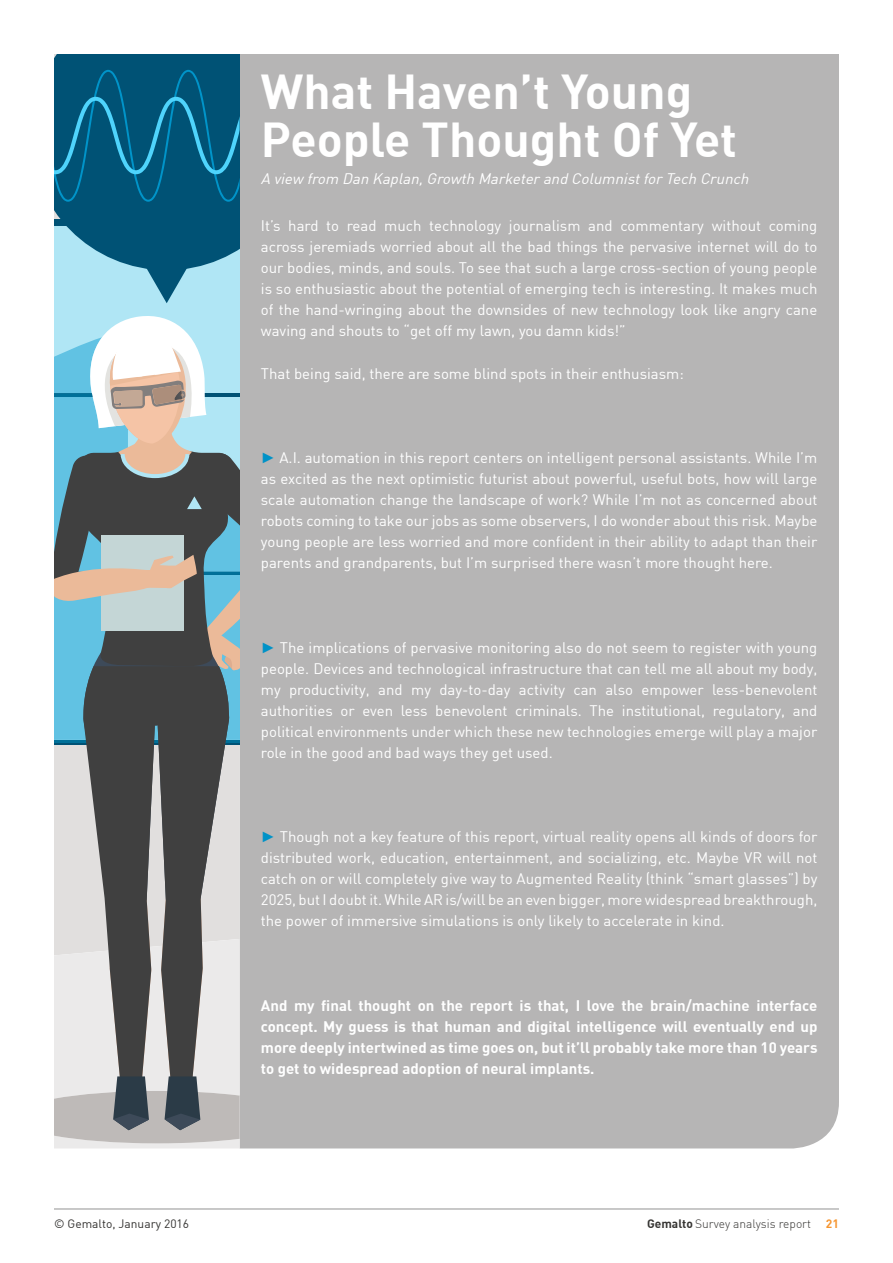
<style>
.page{position:relative;width:893px;height:1263px;background:#fff}
.page>*{position:absolute;margin:0;border:0;box-sizing:border-box;transform-origin:0 0}
.t1{font:700 48px/48px "DIN";color:#fff}
.t2{font:15px/21px "DIN";color:#fff;text-align:justify}
.t3{font:700 15px/21px "DIN";color:#fff;text-align:justify}
.t4{font:italic 15px "DIN";color:#fff}
.t5{font:300 12px "DIN";color:#353432}
.t6{font:12px "DIN";color:#353432}
.s1{font-family:"Arial";color:#0092c7}
.s2{font-weight:700}
.s3{font-weight:700;color:#f69631}
</style>
<div class="page">
<hr style="left:54px;top:1208px;width:785px;height:1px;background:#929292">
<div style="left:240px;top:54px;width:599px;height:1094px;background:#b6b5b5"></div>
<svg style="left:54px;top:54px;width:186px;height:249px;background:#207191"></svg>
<svg style="left:54px;top:313px;width:186px;height:835px;background:#8e999c"></svg>
<h1 class="t1" style="left:261px;top:66px;width:478px">What Haven’t Young<br>People Thought Of Yet</h1>
<p class="t4" style="left:261px;top:169px;width:493px">A view from Dan Kaplan,Growth Marketerand ColumnistforTech Crunch</p>
<p class="t2" style="left:261px;top:215px;width:558px">It’s hard to read much technology journalism and commentary without coming across jeremiads worried about all the bad things the pervasive internet will do to our bodies, minds, and souls. To see that such a large cross-section of young people is so enthusiastic about the potential of emerging tech is interesting. It makes much of the hand-wringing about the downsides of new technology look like angry cane waving and shouts to “get off my lawn, you damn kids!”</p>
<p class="t2" style="left:261px;top:363px;width:425px">That being said, there are some blind spots in their enthusiasm:</p>
<p class="t2" style="left:261px;top:447px;width:558px"><span class="s1">►</span> A.I. automation in this report centers on intelligent personal assistants. While I’m as excited as the next optimistic futurist about powerful, useful bots, how will large scale automation change the landscape of work? While I’m not as concerned about robots coming to take our jobs as some observers, I do wonder about this risk. Maybe young people are less worried and more confident in their ability to adapt than their parents and grandparents, but I’m surprised there wasn’t more thought here.</p>
<p class="t2" style="left:261px;top:637px;width:558px"><span class="s1">►</span> The implications of pervasive monitoring also do not seem to register with young people. Devices and technological infrastructure that can tell me all about my body, my productivity, and my day-to-day activity can also empower less-benevolent authorities or even less benevolent criminals. The institutional, regulatory, and political environments under which these new technologies emerge will play a major role in the good and bad ways they get used.</p>
<p class="t2" style="left:261px;top:826px;width:558px"><span class="s1">►</span> Though not a key feature of this report, virtual reality opens all kinds of doors for distributed work, education, entertainment, and socializing, etc. Maybe VR will not catch on or will completely give way to Augmented Reality (think “smart glasses”) by 2025, but I doubt it. While AR is/will be an even bigger, more widespread breakthrough, the power of immersive simulations is only likely to accelerate in kind.</p>
<p class="t3" style="left:261px;top:994px;width:558px">And my final thought on the report is that, I love the brain/machine interface concept. My guess is that human and digital intelligence will eventually end up more deeply intertwined as time goes on, but it’ll probably take more than 10 years to get to widespread adoption of neural implants.</p>
<p class="t6" style="left:54px;top:1216px;width:137px">© Gemalto, January 2016</p>
<p class="t5" style="left:647px;top:1216px;width:193px"><span class="s2">Gemalto</span> Survey analysis report <span class="s3">21</span></p>
</div>
